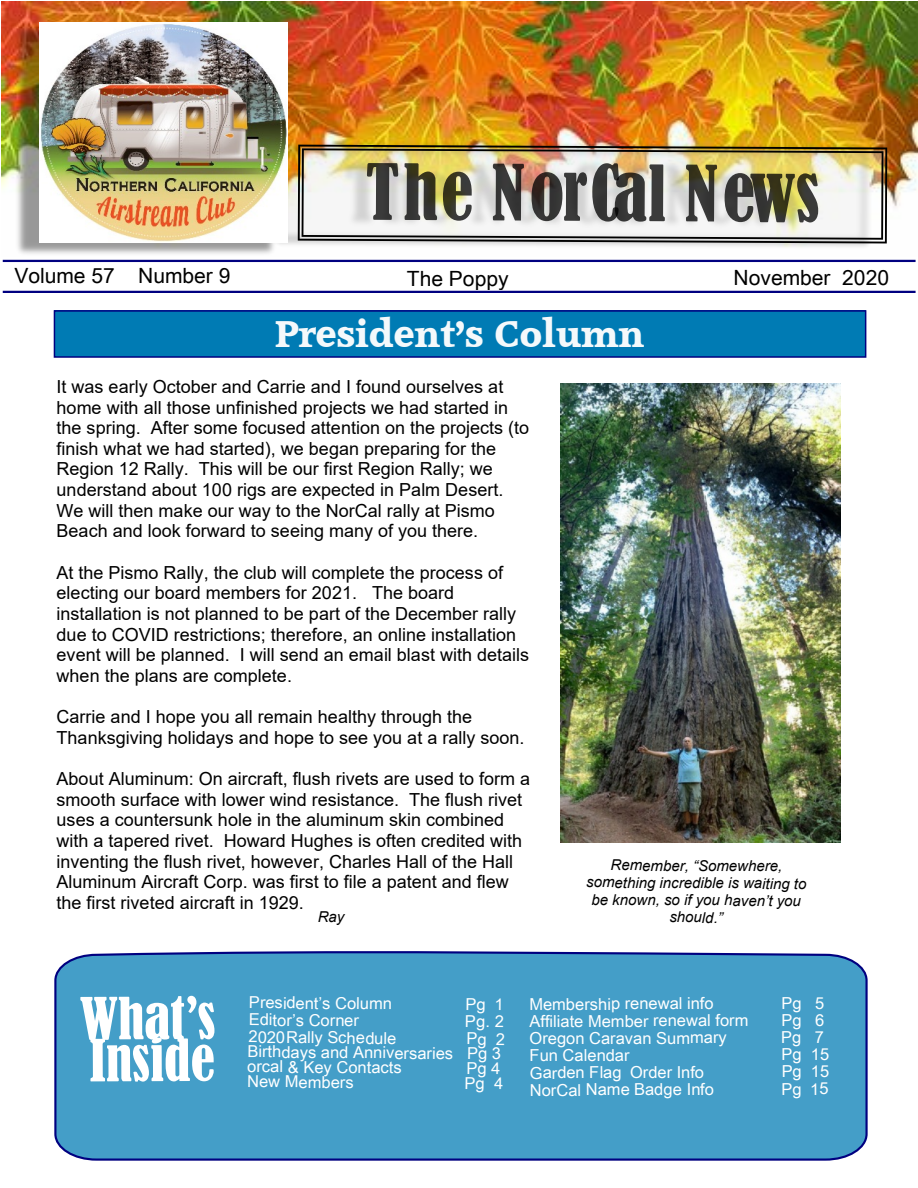
<style>
.page{position:relative;width:918px;height:1188px;background:#fff}
.page>*{position:absolute;margin:0;border:0;box-sizing:border-box;transform-origin:0 0}
.t1{font:condensed 72px "Bernard";letter-spacing:.015em;color:rgb(0 0 0/.76)}
.t2{font:condensed 54px/42px "Bernard";letter-spacing:-.005em;color:#fff}
.t3{font:36px "Accord SF Bold";color:rgb(255 255 255/.96)}
.t4{font:21px "Arial Unicode MS";color:#000}
.t5{font:18px/20.7px "Arial";color:#000}
.t6{font:16.5px/14.1px "Arial Unicode MS";letter-spacing:-.005em;color:#fff}
.t7{font:italic 15px/17.2px "Arial";letter-spacing:-.005em;color:#000;text-align:center}
</style>
<div class="page">
<div style="left:54px;top:951px;width:814px;height:210px;background:#449ec8"></div>
<hr style="left:3px;top:260px;width:913px;height:2px;background:#000080">
<hr style="left:3px;top:291px;width:913px;height:2px;background:#000080">
<div style="left:54px;top:311px;width:812px;height:46px;background:#007bb4"></div>
<div style="left:54px;top:310px;width:812px;height:48px;border:2px solid #000080"></div>
<img style="left:2px;top:2px;width:916px;height:205px">
<img style="left:560px;top:383px;width:280px;height:460px">
<img style="left:287px;top:139px;width:600px;height:109px">
<img style="left:298px;top:145px;width:589px;height:98px">
<img style="left:14px;top:22px;width:273px;height:232px">
<img style="left:39px;top:22px;width:248px;height:220px">
<h1 class="t1" style="left:365px;top:163px;width:456px">The NorCal News</h1>
<p class="t4" style="left:14px;top:268px;width:218px">Volume 57 Number 9</p>
<p class="t4" style="left:407px;top:271px;width:103px">The Poppy</p>
<h3 class="t3" style="left:276px;top:316px;width:370px">President’s Column</h3>
<p class="t4" style="left:734px;top:270px;width:157px">November 2020</p>
<p class="t5" style="left:57px;top:378px;width:474px">It was early October and Carrie and I found ourselves at home with all those unfinished projects we had started in the spring. After some focused attention on the projects (to finish what we had started), we began preparing for the Region 12 Rally. This will be our first Region Rally; we understand about 100 rigs are expected in Palm Desert.<br>We will then make our way to the NorCal rally at Pismo Beach and look forward to seeing many of you there.</p>
<p class="t5" style="left:57px;top:564px;width:474px">At the Pismo Rally, the club will complete the process of electing our board members for 2021. The board installation is not planned to be part of the December rally due to COVID restrictions; therefore, an online installation event will be planned. I will send an email blast with details when the plans are complete.</p>
<p class="t5" style="left:57px;top:708px;width:469px">Carrie and I hope you all remain healthy through the<br>Thanksgiving holidays and hope to see you at a rally soon.</p>
<p class="t5" style="left:57px;top:770px;width:475px">About Aluminum: On aircraft, flush rivets are used to form a smooth surface with lower wind resistance. The flush rivet uses a countersunk hole in the aluminum skin combined with a tapered rivet. Howard Hughes is often credited with inventing the flush rivet, however, Charles Hall of the Hall Aluminum Aircraft Corp. was first to file a patent and flew the first riveted aircraft in 1929.</p>
<p class="t7" style="left:586px;top:858px;width:222px">Remember, “Somewhere, something incredible is waiting to be known, so if you haven’t you</p>
<h2 class="t2" style="left:80px;top:1000px;width:137px">What’s<br>Inside</h2>
<p class="t7" style="left:318px;top:910px;width:28px">Ray</p>
<p class="t7" style="left:669px;top:910px;width:55px">should.”</p>
<p class="t6" style="left:249px;top:997px;width:145px">President’s Column</p>
<p class="t6" style="left:465px;top:999px;width:40px">Pg 1</p>
<p class="t6" style="left:249px;top:1014px;width:112px">Editor’s Corner</p>
<p class="t6" style="left:465px;top:1016px;width:41px">Pg. 2</p>
<p class="t6" style="left:249px;top:1032px;width:149px">2020 Rally Schedule</p>
<p class="t6" style="left:247px;top:1033px;width:259px;text-indent:219px">Pg 2<br>Birthdays and Anniversaries Pg 3 orcal &amp; Key Contacts</p>
<p class="t6" style="left:466px;top:1063px;width:36px">Pg 4</p>
<p class="t6" style="left:247px;top:1076px;width:108px">New Members</p>
<p class="t6" style="left:465px;top:1078px;width:40px">Pg 4</p>
<p class="t6" style="left:529px;top:998px;width:186px">Membership renewal info</p>
<p class="t6" style="left:781px;top:997px;width:45px">Pg 5</p>
<p class="t6" style="left:529px;top:1015px;width:221px">Affiliate Member renewal form</p>
<p class="t6" style="left:781px;top:1014px;width:45px">Pg 6</p>
<p class="t6" style="left:530px;top:1032px;width:199px">Oregon Caravan Summary</p>
<p class="t6" style="left:781px;top:1032px;width:45px">Pg 7</p>
<p class="t6" style="left:530px;top:1050px;width:101px">Fun Calendar</p>
<p class="t6" style="left:782px;top:1049px;width:49px">Pg 15</p>
<p class="t6" style="left:530px;top:1067px;width:176px">Garden Flag Order Info</p>
<p class="t6" style="left:782px;top:1066px;width:49px">Pg 15</p>
<p class="t6" style="left:530px;top:1084px;width:186px">NorCal Name Badge Info</p>
<p class="t6" style="left:781px;top:1083px;width:49px">Pg 15</p>
</div>
